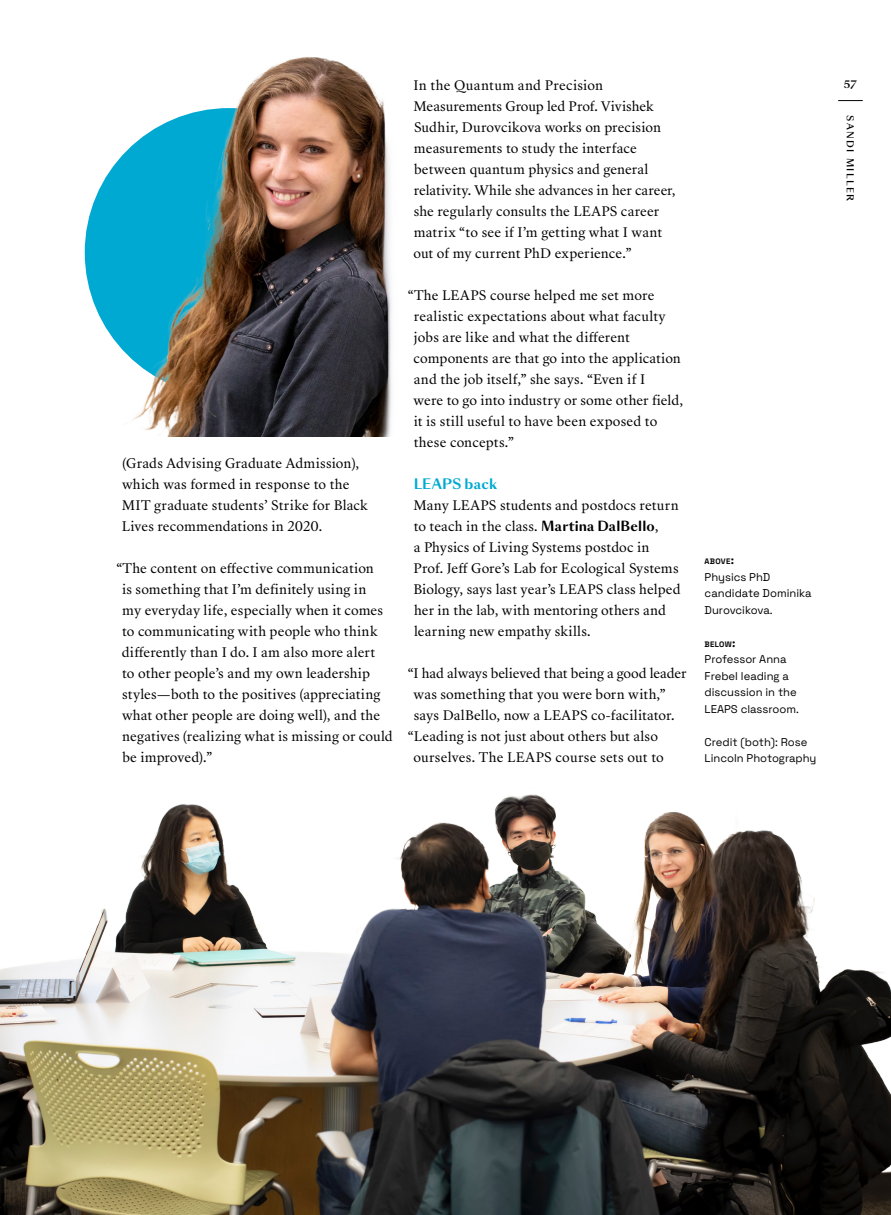
<style>
.page{position:relative;width:891px;height:1215px;background:#fff}
.page>*{position:absolute;margin:0;border:0;box-sizing:border-box;transform-origin:0 0}
.subhead___sangbleu_s{font:700 13.5px "Sang Bleu Sans";letter-spacing:.015em;color:#00a9d2}
.body___sangbleu_repu{font:12.75px/21px "Sang Bleu Republic";letter-spacing:.01em;color:#000}
.caption___space_grot{font:11.25px/16.5px "Space Grotesk";color:#000}
.t1{font:500 10.5px "Sang Bleu Sans";color:#000}
.t2{font:500 9px "Sang Bleu Sans";letter-spacing:.16em;color:#000}
.caption___space_grot-2{font:700 7.8px "Space Grotesk";letter-spacing:.035em;color:#000}
.s1{font-family:"Sang Bleu Sans";font-weight:700;font-size:13.2px}
.s2{font-size:11.25px}
</style>
<div class="page">
<img style="left:0;top:794px;width:891px;height:421px">
<div style="left:85px;top:108px;width:289px;height:289px;background:#00a9d2;border-radius:50%"></div>
<img style="left:112px;top:57px;width:280px;height:379px">
<svg style="left:838px;top:100px;width:25px;height:1px"></svg>
<p class="body___sangbleu_repu" style="left:122px;top:453px;width:248px">(Grads Advising Graduate Admission), which was formed in response to the MIT graduate students’ Strike for Black Lives recommendations in 2020.</p>
<p class="body___sangbleu_repu" style="left:122px;top:558px;width:272px;text-indent:-5px">“The content on effective communication<br>is something that I’m definitely using in<br>my everyday life, especially when it comes to communicating with people who think differently than I do. I am also more alert<br>to other people’s and my own leadership styles—both to the positives (appreciating what other people are doing well), and the negatives (realizing what is missing or could be improved).”</p>
<p class="body___sangbleu_repu" style="left:413px;top:75px;width:264px">In the Quantum and Precision Measurements Group led Prof. Vivishek Sudhir, Durovcikova works on precision measurements to study the interface between quantum physics and general relativity. While she advances in her career, she regularly consults the LEAPS career matrix “to see if I’m getting what I want out of my current PhD experience.”</p>
<p class="body___sangbleu_repu" style="left:414px;top:285px;width:271px;text-indent:-6px">“The LEAPS course helped me set more realistic expectations about what faculty jobs are like and what the different components are that go into the application and the job itself,” she says. “Even if I<br>were to go into industry or some other field, it is still useful to have been exposed to these concepts.”</p>
<p class="subhead___sangbleu_s" style="left:414px;top:475px;width:85px">LEAPS back</p>
<p class="body___sangbleu_repu" style="left:413px;top:495px;width:269px">Many LEAPS students and postdocs return to teach in the class. <span class="s1">Martina DalBello</span>,<br>a Physics of Living Systems postdoc in Prof. Jeff Gore’s Lab for Ecological Systems Biology, says last year’s LEAPS class helped her in the lab, with mentoring others and learning new empathy skills.</p>
<p class="body___sangbleu_repu" style="left:408px;top:663px;width:280px">“I had always believed that being a good leader</p>
<p class="body___sangbleu_repu" style="left:414px;top:684px;width:254px">was something that you were born with,”</p>
<p class="body___sangbleu_repu" style="left:414px;top:705px;width:262px">says DalBello, now a LEAPS co-facilitator.</p>
<p class="body___sangbleu_repu" style="left:408px;top:726px;width:252px">“Leading is not just about others but also</p>
<p class="body___sangbleu_repu" style="left:413px;top:747px;width:252px">ourselves. The LEAPS course sets out to</p>
<p class="caption___space_grot-2" style="left:705px;top:556px;width:31px">ABOVE<span class="s2">:</span></p>
<p class="caption___space_grot" style="left:705px;top:568px;width:108px">Physics PhD candidate Dominika<br>Durovcikova.</p>
<p class="caption___space_grot-2" style="left:705px;top:638px;width:32px">BELOW<span class="s2">:</span></p>
<p class="caption___space_grot" style="left:705px;top:650px;width:96px">Professor Anna<br>Frebel leading a discussion in the<br>LEAPS classroom.</p>
<p class="caption___space_grot" style="left:705px;top:733px;width:113px">Credit (both): Rose<br>Lincoln Photography</p>
<p class="t1" style="left:844px;top:77px;width:14px">57</p>
<p class="t2" style="left:856px;top:115px;width:88px;rotate:90deg">SANDI MILLER</p>
</div>
